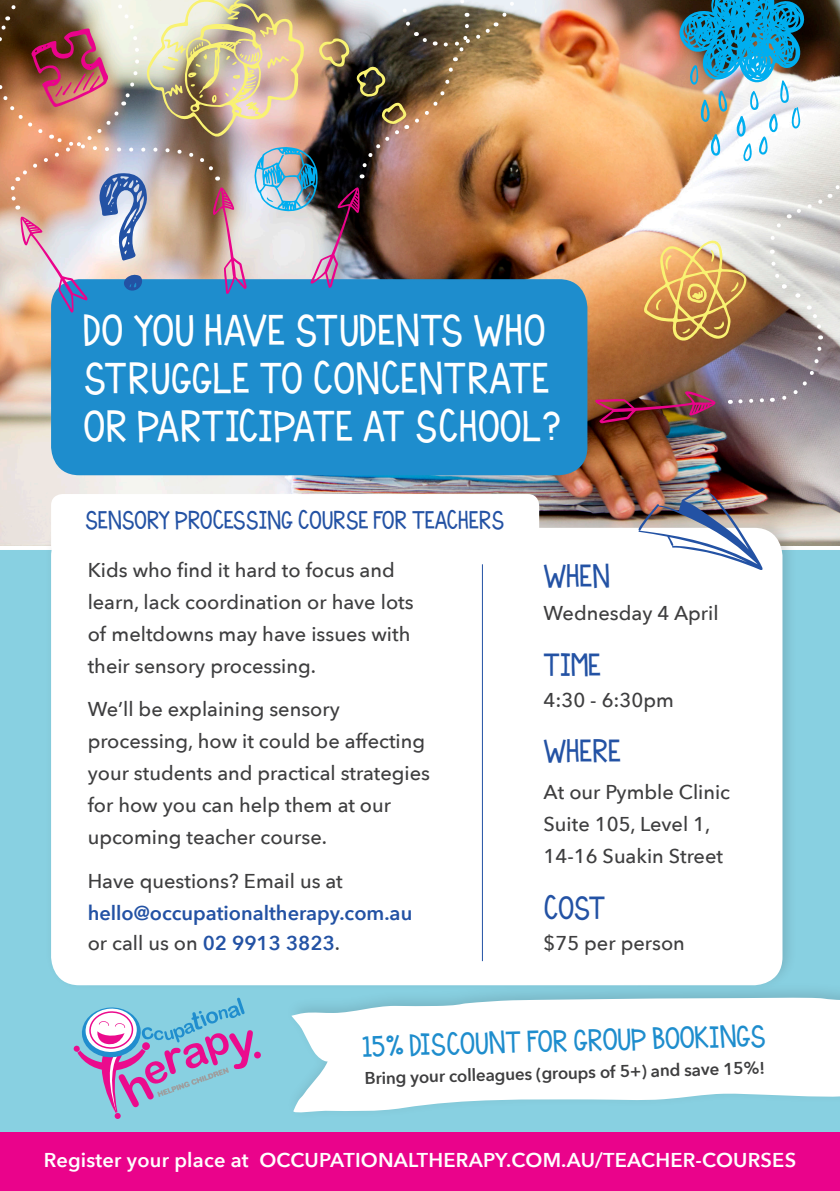
<style>
.page{position:relative;width:840px;height:1191px;background:#fff}
.page>*{position:absolute;margin:0;border:0;box-sizing:border-box;transform-origin:0 0}
.t1{font:38px/48px "KG Who Tells Your Story";letter-spacing:.02em;color:#fff}
.t2{font:28px "KG Who Tells Your Story";color:#2352a4}
.t3{font:26.4px "KG Who Tells Your Story";color:#1e8dcd}
.t4{font:22px "KG Who Tells Your Story";color:#2352a4}
.t5{font:500 20px/32px "Avenir Next";color:#3e3e3f}
.t6{font:600 20px "Avenir Next";letter-spacing:.01em;color:#fff}
.t7{font:600 20px/32px "Avenir Next";color:#2352a4}
.t8{font:600 17px "Avenir Next";color:#3e3e3f}
.s1{font-weight:500;color:#3e3e3f}
.s2{font-weight:600;color:#2352a4}
</style>
<div class="page">
<div style="left:0;top:332px;width:839px;height:800px;background:#88d0e1"></div>
<div style="left:0;top:1132px;width:839px;height:59px;background:#ea038b"></div>
<img style="left:0;top:0;width:839px;height:546px">
<hr style="left:0;top:546px;width:839px;height:4px;background:#fff">
<div style="left:44px;top:513px;width:752px;height:479px;background:#231f20;opacity:.15"></div>
<div style="left:51px;top:528px;width:731px;height:457px;background:#fff;border-radius:28px"></div>
<div style="left:51px;top:494px;width:488px;height:63px;background:#fff;border-radius:11px"></div>
<div style="left:51px;top:279px;width:536px;height:196px;background:#1e8dcd;border-radius:28px"></div>
<img style="left:638px;top:488px;width:124px;height:82px">
<img style="left:594px;top:0;width:246px;height:423px">
<svg style="left:114px;top:1112px;width:7px;height:7px"></svg>
<div style="left:254px;top:1051px;width:7px;height:7px;background:#eb0b8d;border-radius:50%"></div>
<svg style="left:74px;top:997px;width:179px;height:115px"></svg>
<div style="left:284px;top:981px;width:555px;height:139px;background:#231f20;opacity:.15"></div>
<svg style="left:291px;top:997px;width:548px;height:117px;fill:#fff"></svg>
<hr style="left:482px;top:564px;width:1px;height:397px;background:#2352a4">
<img style="left:0;top:0;width:533px;height:313px">
<p class="t1" style="left:84px;top:307px;width:478px">DO YOU HAVE STUDENTS WHO<br>STRUGGLE TO CONCENTRATE<br>OR PARTICIPATE AT SCHOOL?</p>
<p class="t4" style="left:85px;top:505px;width:420px">SENSORY PROCESSING COURSE FOR TEACHERS</p>
<p class="t5" style="left:88px;top:553px;width:327px">Kids who find it hard to focus and learn, lack coordination or have lots of meltdowns may have issues with their sensory processing.</p>
<p class="t5" style="left:88px;top:692px;width:344px">We’ll be explaining sensory processing, how it could be affecting your students and practical strategies for how you can help them at our upcoming teacher course.</p>
<p class="t7" style="left:88px;top:864px;width:326px"><span class="s1">Have questions? Email us at </span>hello@occupationaltherapy.com.au</p>
<p class="t5" style="left:88px;top:926px;width:254px">or call us on <span class="s2">02 9913 3823</span>.</p>
<p class="t2" style="left:543px;top:557px;width:68px">WHEN</p>
<p class="t5" style="left:543px;top:596px;width:176px">Wednesday 4 April</p>
<p class="t2" style="left:543px;top:645px;width:59px">TIME</p>
<p class="t5" style="left:543px;top:683px;width:132px">4:30 - 6:30pm</p>
<p class="t2" style="left:543px;top:732px;width:78px">WHERE</p>
<p class="t5" style="left:543px;top:775px;width:188px">At our Pymble Clinic<br>Suite 105, Level 1,<br>14-16 Suakin Street</p>
<p class="t2" style="left:543px;top:888px;width:63px">COST</p>
<p class="t5" style="left:543px;top:926px;width:143px">$75 per person</p>
<p class="t3" style="left:362px;top:1026px;width:405px;rotate:-1deg">15% DISCOUNT FOR GROUP BOOKINGS</p>
<p class="t8" style="left:364px;top:1062px;width:402px;rotate:-1deg">Bring your colleagues (groups of 5+) and save 15%!</p>
<p class="t6" style="left:44px;top:1142px;width:753px">Register your place at OCCUPATIONALTHERAPY.COM.AU/TEACHER-COURSES</p>
</div>
